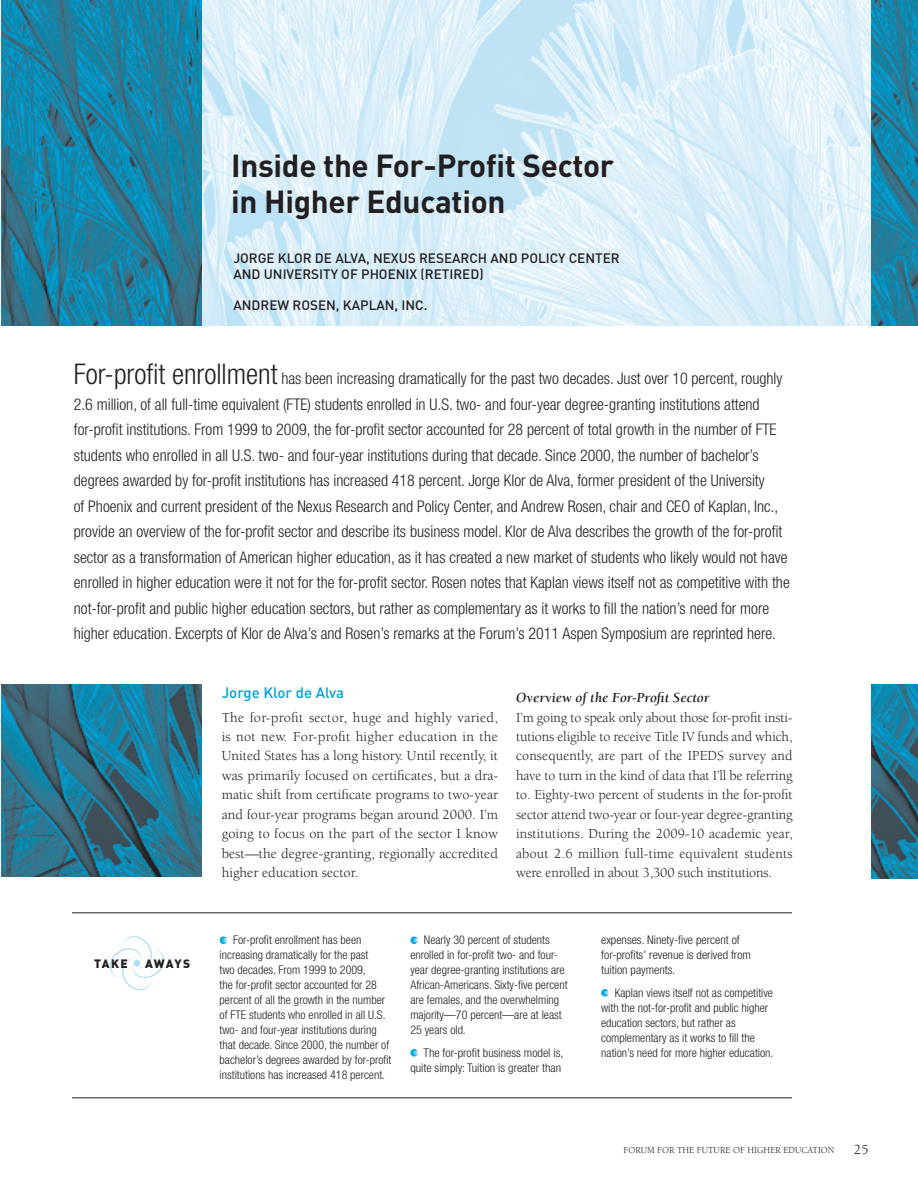
<style>
.page{position:relative;width:918px;height:1188px;background:#fff}
.page>*{position:absolute;margin:0;border:0;box-sizing:border-box;transform-origin:0 0}
.t1{font:700 31.5px/36px "DIN";letter-spacing:-.01em;color:#231f20}
.t2{font:300 condensed 16.2px/25.5px "Helvetica Neue";color:#231f20}
.t3{font:500 15px "DIN";color:#00a1de}
.t4{font:14.25px/19.5px "Berkeley";color:#231f20;text-align:justify}
.t5{font:italic 700 14.25px "Berkeley";color:#231f20}
.t6{font:500 13.5px/15.8px "DIN";color:#231f20}
.t7{font:300 condensed 12px/15px "Helvetica Neue";color:#231f20}
.t8{font:900 12px "DIN";letter-spacing:.09em;color:#231f20}
.t9{font:9.3px "Berkeley";color:#231f20}
.s1{font-size:28.5px}
</style>
<div class="page">
<img style="left:202px;top:0;width:669px;height:326px">
<img style="left:871px;top:0;width:47px;height:326px">
<img style="left:871px;top:684px;width:47px;height:194px">
<svg style="left:2px;top:0;width:200px;height:326px;background:#1d7f9f"></svg>
<img style="left:2px;top:684px;width:200px;height:193px">
<hr style="left:72px;top:913px;width:720px;height:1px;background:#231f20">
<hr style="left:72px;top:1098px;width:720px;height:1px;background:#231f20">
<svg style="left:109px;top:936px;width:55px;height:55px"></svg>
<div style="left:134px;top:960px;width:6px;height:7px;background:#b4e0f4;border-radius:50%"></div>
<svg style="left:220px;top:937px;width:7px;height:7px"></svg>
<svg style="left:410px;top:937px;width:8px;height:7px"></svg>
<svg style="left:410px;top:1049px;width:8px;height:8px"></svg>
<svg style="left:601px;top:989px;width:8px;height:8px"></svg>
<h1 class="t1" style="left:231px;top:147px;width:385px">Inside the For-Profit Sector in Higher Education</h1>
<p class="t6" style="left:233px;top:250px;width:388px">JORGE KLOR DE ALVA, NEXUS RESEARCH AND POLICY CENTER<br>AND UNIVERSITY OF PHOENIX (RETIRED)</p>
<p class="t6" style="left:233px;top:297px;width:196px">ANDREW ROSEN, KAPLAN, INC.</p>
<p class="t2" style="left:74px;top:366px;width:718px"><span class="s1">For-profit enrollment</span> has been increasing dramatically for the past two decades. Just over 10 percent, roughly 2.6 million, of all full-time equivalent (FTE) students enrolled in U.S. two- and four-year degree-granting institutions attend for-profit institutions. From 1999 to 2009, the for-profit sector accounted for 28 percent of total growth in the number of FTE students who enrolled in all U.S. two- and four-year institutions during that decade. Since 2000, the number of bachelor’s degrees awarded by for-profit institutions has increased 418 percent. Jorge Klor de Alva, former president of the University<br>of Phoenix and current president of the Nexus Research and Policy Center, and Andrew Rosen, chair and CEO of Kaplan, Inc., provide an overview of the for-profit sector and describe its business model. Klor de Alva describes the growth of the for-profit sector as a transformation of American higher education, as it has created a new market of students who likely would not have enrolled in higher education were it not for the for-profit sector. Rosen notes that Kaplan views itself not as competitive with the not-for-profit and public higher education sectors, but rather as complementary as it works to fill the nation’s need for more higher education. Excerpts of Klor de Alva’s and Rosen’s remarks at the Forum’s 2011 Aspen Symposium are reprinted here.</p>
<p class="t8" style="left:94px;top:956px;width:35px">TAKE</p>
<p class="t8" style="left:145px;top:956px;width:47px">AWAYS</p>
<p class="t3" style="left:222px;top:682px;width:124px">Jorge Klor de Alva</p>
<p class="t4" style="left:222px;top:708px;width:278px">The for-profit sector, huge and highly varied, is not new. For-profit higher education in the United States has a long history. Until recently, it was primarily focused on certificates, but a dra&shy;matic shift from certificate programs to two-year and four-year programs began around 2000. I’m going to focus on the part of the sector I know best—the degree-granting, regionally accredited higher education sector.</p>
<p class="t5" style="left:516px;top:690px;width:195px">Overview of the For-Profit Sector</p>
<p class="t4" style="left:516px;top:708px;width:278px">I’m going to speak only about those for-profit insti&shy;tutions eligible to receive Title IV funds and which, consequently, are part of the IPEDS survey and have to turn in the kind of data that I’ll be referring to. Eighty-two percent of students in the for-profit sector attend two-year or four-year degree-granting institutions. During the 2009-10 academic year, about 2.6 million full-time equivalent students were enrolled in about 3,300 such institutions.</p>
<p class="t7" style="left:220px;top:932px;width:173px;text-indent:14px">For-profit enrollment has been increasing dramatically for the past<br>two decades. From 1999 to 2009,<br>the for-profit sector accounted for 28 percent of all the growth in the number of FTE students who enrolled in all U.S. two- and four-year institutions during that decade. Since 2000, the number of bachelor’s degrees awarded by for-profit institutions has increased 418 percent.</p>
<p class="t7" style="left:410px;top:932px;width:159px;text-indent:14px">Nearly 30 percent of students enrolled in for-profit two- and four&shy;year degree-granting institutions are<br>African-Americans. Sixty-five percent are females, and the overwhelming majority—70 percent—are at least<br>25 years old.</p>
<p class="t7" style="left:410px;top:1045px;width:154px;text-align:right">The for-profit business model is, quite simply: Tuition is greater than</p>
<p class="t7" style="left:601px;top:932px;width:151px">expenses. Ninety-five percent of for-profits’ revenue is derived from tuition payments.</p>
<p class="t7" style="left:601px;top:985px;width:174px;text-indent:14px">Kaplan views itself not as competitive with the not-for-profit and public higher education sectors, but rather as complementary as it works to fill the nation’s need for more higher education.</p>
<p class="t9" style="left:623px;top:1145px;width:213px">FORUM FOR THE FUTURE OF HIGHER EDUCATION</p>
<p class="t4" style="left:854px;top:1140px;width:16px">25</p>
</div>
